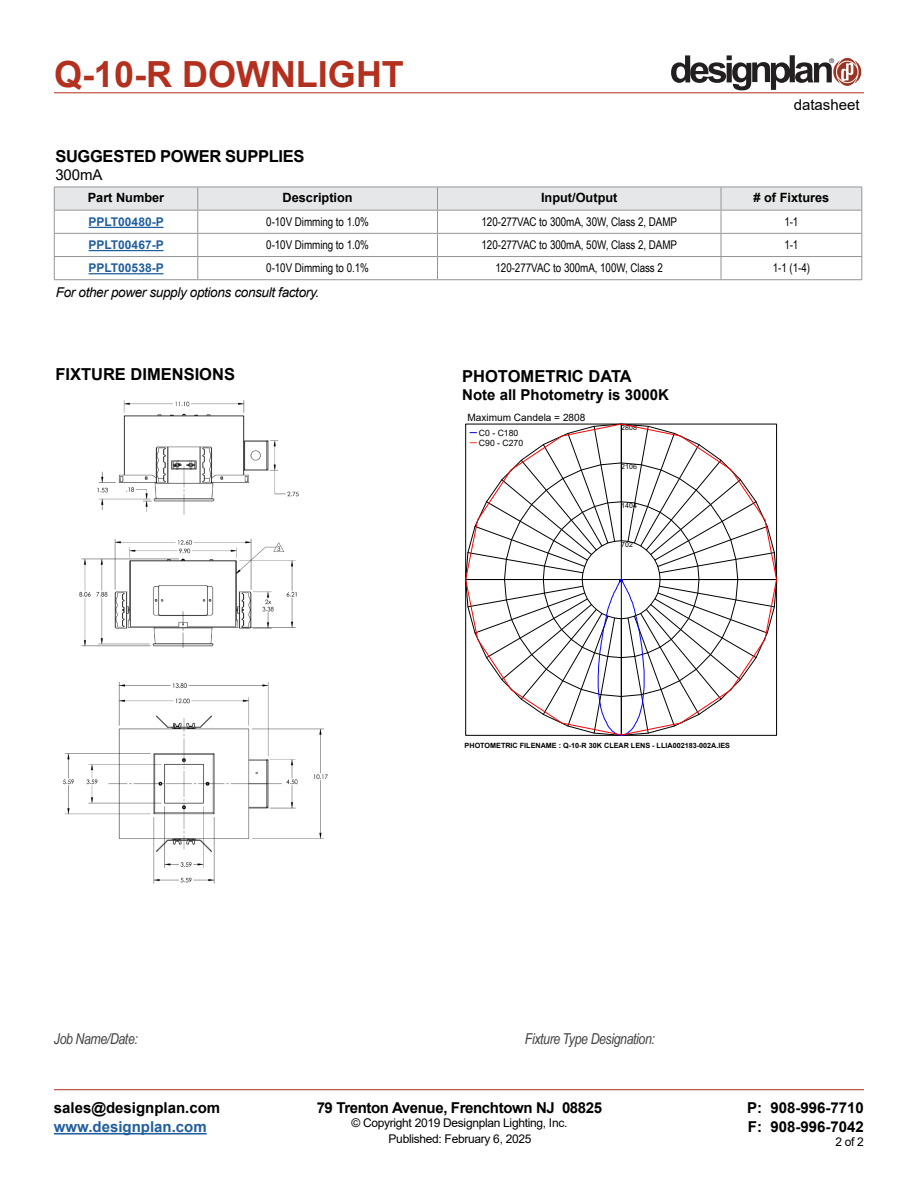
<style>
.page{position:relative;width:918px;height:1188px;background:#fff}
.page>*{position:absolute;margin:0;border:0;box-sizing:border-box;transform-origin:0 0}
.t1{font:700 36px "Arial";color:#b32f1e}
.t2{font:700 16.5px "Arial";color:#000}
.t3{font:700 16.5px "Arial";letter-spacing:-.02em;color:#000}
.t4{font:700 15px/19.5px "Arial";color:#000}
.t5{font:italic 15px "Arial Narrow";letter-spacing:-.025em;color:#414042}
.t6{font:700 15px "Arial";letter-spacing:-.025em;color:#000}
.t7{font:700 15px "Arial";color:#215e9e}
.t8{font:15px "Arial";color:#000}
.t9{font:italic 13.5px "Arial";letter-spacing:-.025em;color:#000}
.t10{font:700 12.75px "Arial";color:#000}
.t11{font:12px "Arial Narrow";letter-spacing:-.005em;color:#000}
.t12{font:12px "Arial";letter-spacing:-.025em;color:#000}
.t13{font:700 12px "Arial";color:#215e9e}
.t14{font:10.05px "Arial";color:#000}
.t15{font:8.7px/9.8px "Arial";color:#000}
.t16{font:700 7.2px "Arial";color:#000}
.t17{font:7.05px "Arial";letter-spacing:.005em;color:#000}
.t18{font:6.3px "Helvetica";color:#231f20}
</style>
<div class="page">
<hr style="left:54px;top:93px;width:810px;height:1px;background:#b32f1e">
<hr style="left:54px;top:1089px;width:810px;height:1px;background:#b32f1e">
<hr style="left:54px;top:1133px;width:153px;height:2px;background:#215e9e">
<svg style="left:671px;top:55px;width:190px;height:35px"></svg>
<img style="left:63px;top:400px;width:265px;height:484px">
<hr style="left:198px;top:279px;width:240px;height:1px;background:#939598">
<hr style="left:438px;top:279px;width:283px;height:1px;background:#939598">
<hr style="left:54px;top:279px;width:144px;height:1px;background:#939598">
<svg style="left:54px;top:187px;width:808px;height:92px"></svg>
<hr style="left:721px;top:279px;width:141px;height:1px;background:#939598">
<hr style="left:89px;top:227px;width:74px;height:1px;background:#215e9e">
<hr style="left:89px;top:250px;width:74px;height:1px;background:#215e9e">
<hr style="left:89px;top:273px;width:74px;height:1px;background:#215e9e">
<svg style="left:465px;top:424px;width:312px;height:312px"></svg>
<h1 class="t1" style="left:54px;top:49px;width:351px">Q-10-R DOWNLIGHT</h1>
<p class="t18" style="left:829px;top:57px;width:6px">®</p>
<p class="t8" style="left:794px;top:95px;width:67px">datasheet</p>
<h2 class="t3" style="left:55px;top:145px;width:251px">SUGGESTED POWER SUPPLIES</h2>
<p class="t8" style="left:55px;top:164px;width:49px">300mA</p>
<p class="t10" style="left:88px;top:189px;width:78px">Part Number</p>
<p class="t10" style="left:283px;top:189px;width:72px">Description</p>
<p class="t10" style="left:541px;top:189px;width:78px">Input/Output</p>
<p class="t10" style="left:754px;top:189px;width:77px"># of Fixtures</p>
<p class="t13" style="left:89px;top:213px;width:77px">PPLT00480-P</p>
<p class="t11" style="left:266px;top:213px;width:104px">0-10V Dimming to 1.0%</p>
<p class="t11" style="left:482px;top:213px;width:197px">120-277VAC to 300mA, 30W, Class 2, DAMP</p>
<p class="t11" style="left:784px;top:213px;width:16px">1-1</p>
<p class="t13" style="left:89px;top:237px;width:77px">PPLT00467-P</p>
<p class="t11" style="left:266px;top:236px;width:104px">0-10V Dimming to 1.0%</p>
<p class="t11" style="left:482px;top:236px;width:197px">120-277VAC to 300mA, 50W, Class 2, DAMP</p>
<p class="t11" style="left:784px;top:236px;width:16px">1-1</p>
<p class="t13" style="left:89px;top:260px;width:77px">PPLT00538-P</p>
<p class="t11" style="left:266px;top:259px;width:104px">0-10V Dimming to 0.1%</p>
<p class="t11" style="left:496px;top:259px;width:169px">120-277VAC to 300mA, 100W, Class 2</p>
<p class="t11" style="left:773px;top:259px;width:39px">1-1 (1-4)</p>
<p class="t9" style="left:56px;top:284px;width:265px">For other power supply options consult factory.</p>
<h2 class="t2" style="left:55px;top:362px;width:181px">FIXTURE DIMENSIONS</h2>
<h2 class="t2" style="left:462px;top:365px;width:171px">PHOTOMETRIC DATA</h2>
<p class="t4" style="left:462px;top:385px;width:208px">Note all Photometry is 3000K</p>
<p class="t14" style="left:467px;top:410px;width:120px">Maximum Candela = 2808</p>
<p class="t15" style="left:479px;top:428px;width:46px">C0 - C180<br>C90 - C270</p>
<p class="t17" style="left:621px;top:423px;width:17px">2808</p>
<p class="t17" style="left:621px;top:462px;width:17px">2106</p>
<p class="t17" style="left:621px;top:501px;width:17px">1404</p>
<p class="t17" style="left:621px;top:540px;width:13px">702</p>
<p class="t16" style="left:465px;top:741px;width:267px">PHOTOMETRIC FILENAME : Q-10-R 30K CLEAR LENS - LLIA002183-002A.IES</p>
<p class="t5" style="left:54px;top:1028px;width:85px">Job Name/Date:</p>
<p class="t5" style="left:525px;top:1029px;width:132px">Fixture Type Designation:</p>
<p class="t4" style="left:54px;top:1098px;width:168px">sales@designplan.com</p>
<p class="t7" style="left:54px;top:1116px;width:154px">www.designplan.com</p>
<p class="t6" style="left:317px;top:1097px;width:287px">79 Trenton Avenue, Frenchtown NJ 08825</p>
<p class="t12" style="left:351px;top:1115px;width:217px">© Copyright 2019 Designplan Lighting, Inc.</p>
<p class="t4" style="left:747px;top:1098px;width:118px">P: 908-996-7710<br>F: 908-996-7042</p>
<p class="t12" style="left:389px;top:1130px;width:144px">Published: February 6, 2025</p>
<p class="t12" style="left:835px;top:1133px;width:30px">2 of 2</p>
</div>
